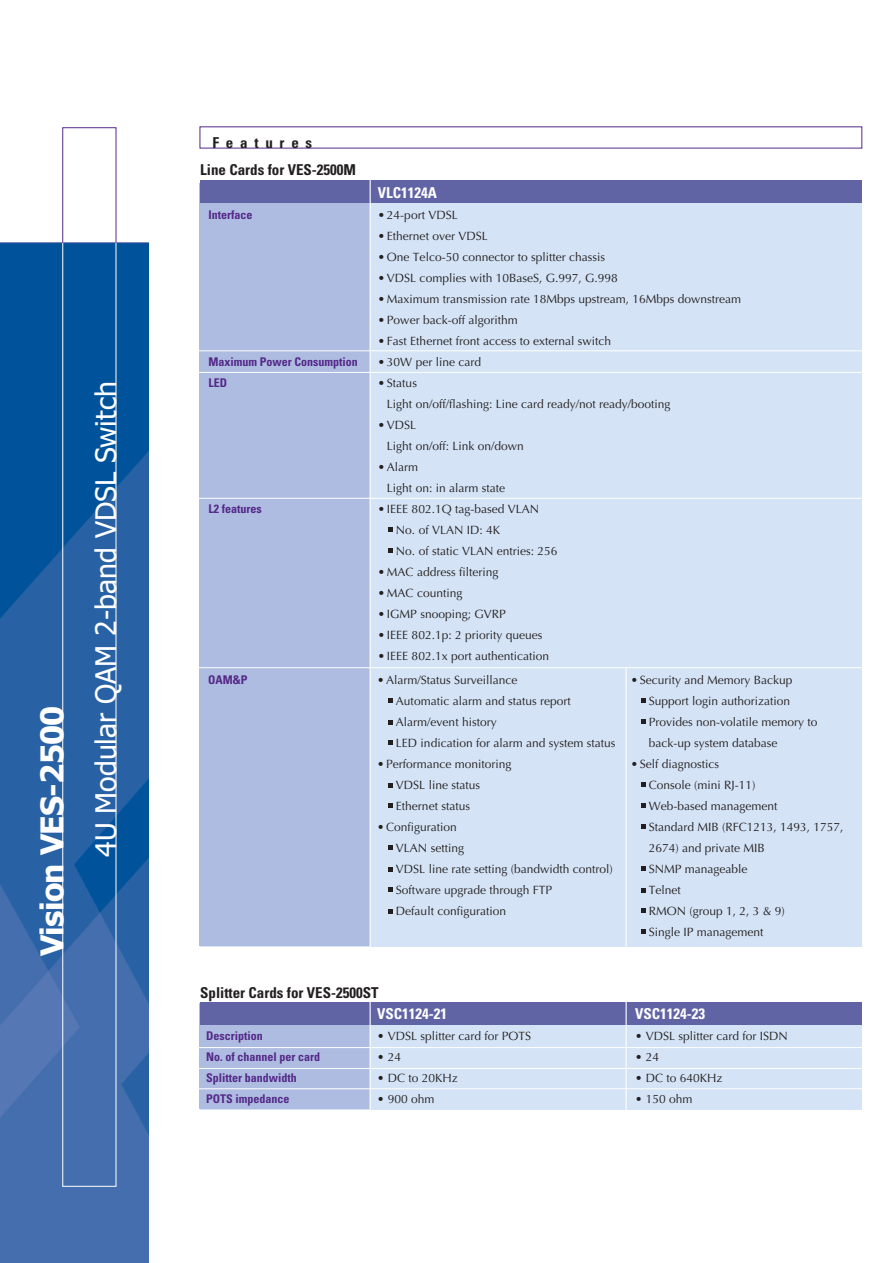
<style>
.page{position:relative;width:893px;height:1263px;background:#fff}
.page>*{position:absolute;margin:0;border:0;box-sizing:border-box;transform-origin:0 0}
.t1{font:700 31.5px "Tahoma";letter-spacing:-.02em;color:#fff}
.t2{font:28.5px "Tahoma";color:#fff}
.t3{font:700 condensed 15px/26.8px "Univers";color:#231f20}
.t4{font:700 condensed 15px "Univers";color:#fff}
.t5{font:12px/21px "Optima";color:#231f20}
.t6{font:700 condensed 12px "Univers";color:#542988}
</style>
<div class="page">
<div style="left:200px;top:183px;width:661px;height:764px;background:#d4e3f5"></div>
<div style="left:200px;top:183px;width:170px;height:763px;background:#aebce1"></div>
<div style="left:200px;top:181px;width:661px;height:22px;background:#6164a4"></div>
<hr style="left:198px;top:350px;width:665px;height:1px;background:#fff">
<hr style="left:198px;top:372px;width:665px;height:1px;background:#fff">
<hr style="left:198px;top:498px;width:665px;height:1px;background:#fff">
<hr style="left:198px;top:667px;width:665px;height:1px;background:#fff">
<div style="left:200px;top:1003px;width:661px;height:107px;background:#d4e3f5"></div>
<div style="left:200px;top:1003px;width:170px;height:106px;background:#aebce1"></div>
<div style="left:200px;top:1003px;width:661px;height:22px;background:#6164a4"></div>
<hr style="left:370px;top:1000px;width:1px;height:120px;background:#fff">
<hr style="left:626px;top:1000px;width:1px;height:122px;background:#fff">
<hr style="left:626px;top:668px;width:1px;height:285px;background:#fff">
<hr style="left:197px;top:1047px;width:667px;height:1px;background:#fff">
<hr style="left:197px;top:1068px;width:667px;height:1px;background:#fff">
<hr style="left:197px;top:1088px;width:667px;height:1px;background:#fff">
<hr style="left:370px;top:177px;width:1px;height:779px;background:#fff">
<img style="left:0;top:243px;width:149px;height:1020px">
<div style="left:62px;top:131px;width:54px;height:1056px;border:1px solid #fff"></div>
<div style="left:62px;top:127px;width:54px;height:116px;border:1px solid #542988"></div>
<svg style="left:389px;top:527px;width:4px;height:4px"></svg>
<svg style="left:389px;top:548px;width:4px;height:4px"></svg>
<svg style="left:389px;top:699px;width:4px;height:4px"></svg>
<svg style="left:389px;top:721px;width:4px;height:4px"></svg>
<svg style="left:389px;top:740px;width:4px;height:4px"></svg>
<svg style="left:389px;top:783px;width:4px;height:4px"></svg>
<svg style="left:389px;top:803px;width:4px;height:5px"></svg>
<svg style="left:389px;top:867px;width:4px;height:4px"></svg>
<svg style="left:389px;top:909px;width:4px;height:4px"></svg>
<svg style="left:389px;top:888px;width:4px;height:4px"></svg>
<svg style="left:389px;top:846px;width:4px;height:4px"></svg>
<svg style="left:642px;top:699px;width:4px;height:4px"></svg>
<svg style="left:642px;top:720px;width:4px;height:4px"></svg>
<svg style="left:642px;top:783px;width:4px;height:4px"></svg>
<svg style="left:642px;top:804px;width:4px;height:4px"></svg>
<svg style="left:642px;top:824px;width:4px;height:4px"></svg>
<svg style="left:642px;top:867px;width:4px;height:4px"></svg>
<svg style="left:642px;top:888px;width:4px;height:4px"></svg>
<svg style="left:642px;top:908px;width:4px;height:4px"></svg>
<svg style="left:642px;top:930px;width:4px;height:4px"></svg>
<h1 class="t1" style="left:34px;top:956px;width:252px;rotate:-90deg">Vision VES-2500</h1>
<h2 class="t2" style="left:89px;top:857px;width:477px;rotate:-90deg">4U Modular QAM 2-band VDSL Switch</h2>
<p class="t3" style="left:200px;top:131px;width:157px;text-indent:12px">Features<br>Line Cards for VES-2500M</p>
<p class="t4" style="left:378px;top:187px;width:61px">VLC1124A</p>
<p class="t6" style="left:208px;top:210px;width:46px">Interface</p>
<p class="t5" style="left:378px;top:205px;width:81px">• 24-port VDSL</p>
<p class="t5" style="left:378px;top:226px;width:111px">• Ethernet over VDSL</p>
<p class="t5" style="left:378px;top:247px;width:229px">• One Telco-50 connector to splitter chassis</p>
<p class="t5" style="left:378px;top:268px;width:241px">• VDSL complies with 10BaseS, G.997, G.998</p>
<p class="t5" style="left:378px;top:289px;width:365px">• Maximum transmission rate 18Mbps upstream, 16Mbps downstream</p>
<p class="t5" style="left:378px;top:310px;width:141px">• Power back-off algorithm</p>
<p class="t5" style="left:378px;top:331px;width:235px">• Fast Ethernet front access to external switch</p>
<p class="t6" style="left:208px;top:357px;width:151px">Maximum Power Consumption</p>
<p class="t5" style="left:378px;top:352px;width:105px">• 30W per line card</p>
<p class="t6" style="left:208px;top:378px;width:20px">LED</p>
<p class="t5" style="left:387px;top:373px;width:285px;text-indent:-9px">• Status<br>Light on/off/flashing: Line card ready/not ready/booting</p>
<p class="t5" style="left:387px;top:415px;width:138px;text-indent:-9px">• VDSL<br>Light on/off: Link on/down</p>
<p class="t5" style="left:387px;top:457px;width:120px;text-indent:-9px">• Alarm<br>Light on: in alarm state</p>
<p class="t6" style="left:208px;top:504px;width:55px">L2 features</p>
<p class="t5" style="left:396px;top:499px;width:163px;text-indent:-18px">• IEEE 802.1Q tag-based VLAN<br>No. of VLAN ID: 4K<br>No. of static VLAN entries: 256</p>
<p class="t5" style="left:378px;top:562px;width:122px">• MAC address filtering</p>
<p class="t5" style="left:378px;top:583px;width:86px">• MAC counting</p>
<p class="t5" style="left:378px;top:604px;width:129px">• IGMP snooping; GVRP</p>
<p class="t5" style="left:378px;top:625px;width:166px">• IEEE 802.1p: 2 priority queues</p>
<p class="t5" style="left:378px;top:646px;width:173px">• IEEE 802.1x port authentication</p>
<p class="t6" style="left:208px;top:675px;width:41px">OAM&amp;P</p>
<p class="t5" style="left:396px;top:670px;width:221px;text-indent:-19px">• Alarm/Status Surveillance<br>Automatic alarm and status report<br>Alarm/event history<br>LED indication for alarm and system status</p>
<p class="t5" style="left:396px;top:754px;width:117px;text-indent:-19px">• Performance monitoring<br>VDSL line status<br>Ethernet status</p>
<p class="t5" style="left:396px;top:817px;width:218px;text-indent:-19px">• Configuration<br>VLAN setting<br>VDSL line rate setting (bandwidth control)<br>Software upgrade through FTP<br>Default configuration</p>
<p class="t5" style="left:649px;top:670px;width:170px;text-indent:-18px">• Security and Memory Backup<br>Support login authorization<br>Provides non-volatile memory to back-up system database</p>
<p class="t5" style="left:649px;top:754px;width:196px;text-indent:-18px">• Self diagnostics<br>Console (mini RJ-11)<br>Web-based management<br>Standard MIB (RFC1213, 1493, 1757,<br>2674) and private MIB<br>SNMP manageable<br>Telnet<br>RMON (group 1, 2, 3 &amp; 9)<br>Single IP management</p>
<p class="t3" style="left:200px;top:981px;width:180px">Splitter Cards for VES-2500ST</p>
<p class="t4" style="left:377px;top:1008px;width:71px">VSC1124-21</p>
<p class="t4" style="left:635px;top:1008px;width:71px">VSC1124-23</p>
<p class="t6" style="left:206px;top:1032px;width:58px">Description</p>
<p class="t5" style="left:377px;top:1027px;width:155px">• VDSL splitter card for POTS</p>
<p class="t5" style="left:635px;top:1027px;width:154px">• VDSL splitter card for ISDN</p>
<p class="t6" style="left:206px;top:1053px;width:115px">No. of channel per card</p>
<p class="t5" style="left:377px;top:1048px;width:25px">• 24</p>
<p class="t5" style="left:635px;top:1048px;width:25px">• 24</p>
<p class="t6" style="left:206px;top:1074px;width:92px">Splitter bandwidth</p>
<p class="t5" style="left:377px;top:1069px;width:82px">• DC to 20KHz</p>
<p class="t5" style="left:635px;top:1069px;width:89px">• DC to 640KHz</p>
<p class="t6" style="left:206px;top:1095px;width:85px">POTS impedance</p>
<p class="t5" style="left:377px;top:1090px;width:59px">• 900 ohm</p>
<p class="t5" style="left:635px;top:1090px;width:59px">• 150 ohm</p>
</div>
